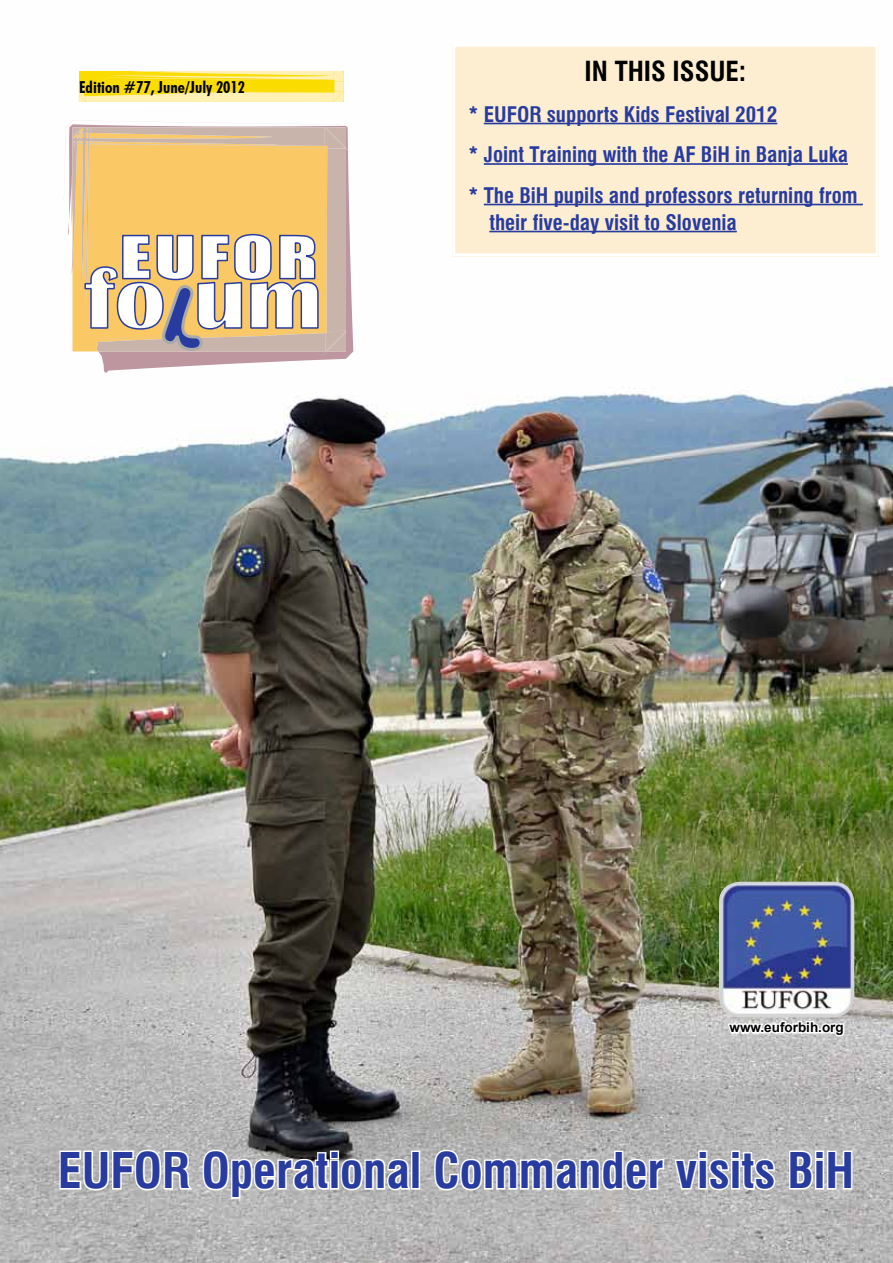
<style>
.page{position:relative;width:893px;height:1263px;background:#fff}
.page>*{position:absolute;margin:0;border:0;box-sizing:border-box;transform-origin:0 0}
.t1{font:700 condensed 48px "Swiss 721 BT";color:#283ca0}
.t2{font:700 condensed 27px "Swiss 721 BT";color:#000}
.t3{font:700 condensed 21px/40.5px "Swiss 721 BT";color:#283ca0}
.t4{font:700 condensed 16.5px "Futura BT";color:#000}
.t5{font:700 13.5px "Arial";color:#000}
</style>
<div class="page">
<img style="left:0;top:379px;width:893px;height:884px">
<svg style="left:101px;top:285px;width:253px;height:88px"></svg>
<svg style="left:78px;top:71px;width:266px;height:31px;background:#fce44e"></svg>
<svg style="left:66px;top:120px;width:285px;height:236px"></svg>
<img style="left:719px;top:882px;width:135px;height:135px">
<svg style="left:725px;top:1016px;width:122px;height:25px"></svg>
<div style="left:452px;top:48px;width:427px;height:209px;background:#fdeed1"></div>
<div style="left:452px;top:44px;width:427px;height:212px;border:3px solid #fff"></div>
<svg style="left:58px;top:1147px;width:354px;height:53px"></svg>
<div style="left:411px;top:1150px;width:9px;height:40px;border:3px solid #fff"></div>
<svg style="left:432px;top:1148px;width:234px;height:44px"></svg>
<svg style="left:672px;top:1149px;width:105px;height:51px"></svg>
<svg style="left:787px;top:1148px;width:67px;height:43px"></svg>
<p class="t4" style="left:79px;top:78px;width:167px">Edition #77, June/July 2012</p>
<p class="t2" style="left:585px;top:55px;width:163px">IN THIS ISSUE:</p>
<p class="t3" style="left:468px;top:94px;width:391px">* EUFOR supports Kids Festival 2012<br>* Joint Training with the AF BiH in Banja Luka * The BiH pupils and professors returning from</p>
<p class="t3" style="left:489px;top:202px;width:249px">their five-day visit to Slovenia</p>
<p class="t5" style="left:729px;top:1018px;width:116px">www.euforbih.org</p>
<h1 class="t1" style="left:58px;top:1142px;width:798px">EUFOR Operational Commander visits BiH</h1>
</div>
